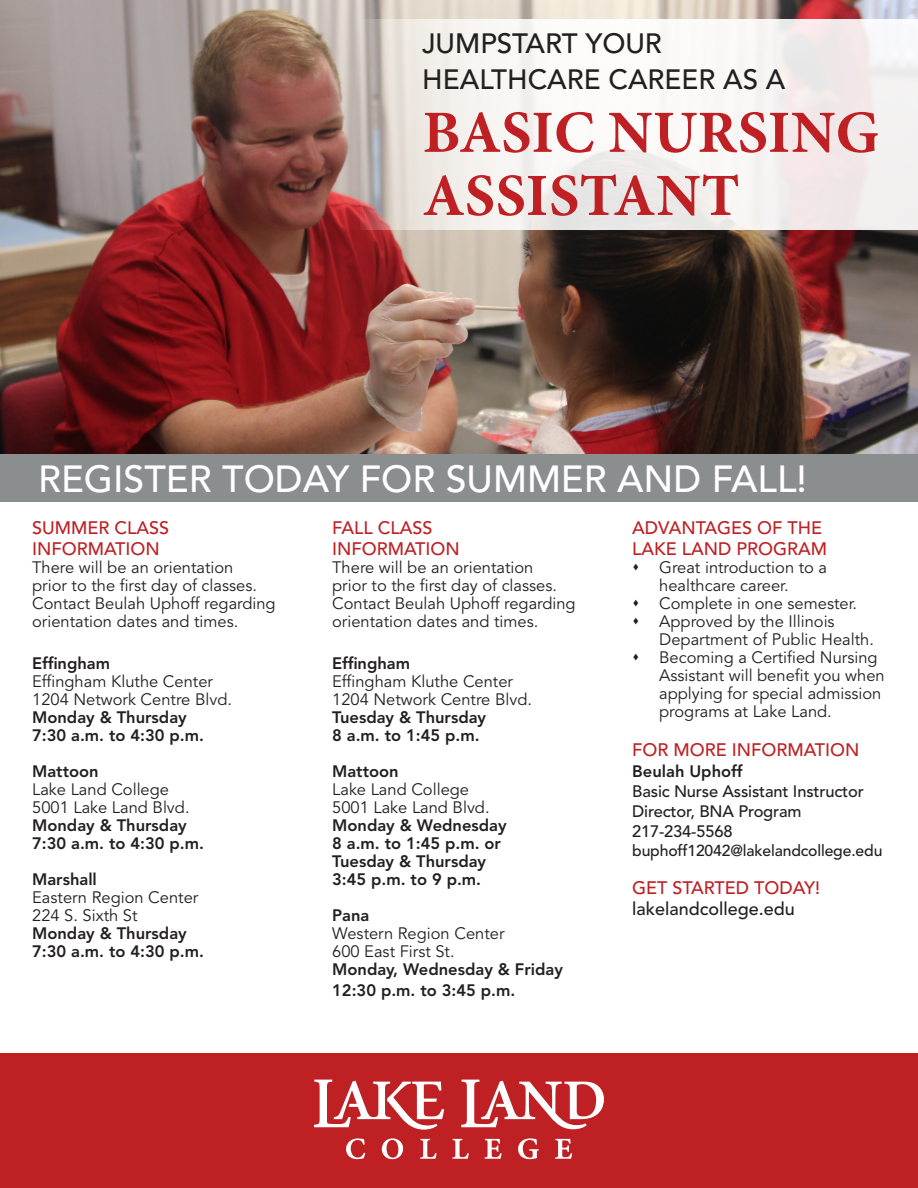
<style>
.page{position:relative;width:918px;height:1188px;background:#fff}
.page>*{position:absolute;margin:0;border:0;box-sizing:border-box;transform-origin:0 0}
.t1{font:700 60px/63.2px "Minion Pro";color:#be2024}
.t2{font:500 37.5px "Avenir LT Std";color:#fff}
.t3{font:500 27.75px "Avenir LT Std";color:#231f20}
.t4{font:500 18px/21px "Avenir LT Std";color:#be2024}
.t5{font:500 18px "Avenir LT Std";color:#231f20}
.t6{font:16.5px/18px "Avenir LT Std";color:#231f20}
.t7{font:800 16.5px/18px "Avenir LT Std";color:#231f20}
.t8{font:500 16.5px "Avenir LT Std";letter-spacing:-.01em;color:#231f20}
.t9{font:500 15.75px "Avenir LT Std";letter-spacing:-.01em;color:#231f20}
</style>
<div class="page">
<img style="left:0;top:0;width:918px;height:454px">
<div style="left:0;top:454px;width:918px;height:47px;background:#8b8e8f"></div>
<div style="left:0;top:1053px;width:918px;height:135px;background:#be2024"></div>
<svg style="left:314px;top:1080px;width:130px;height:50px"></svg>
<svg style="left:346px;top:1138px;width:19px;height:21px"></svg>
<svg style="left:382px;top:1138px;width:21px;height:21px"></svg>
<svg style="left:420px;top:1139px;width:17px;height:20px"></svg>
<svg style="left:452px;top:1139px;width:17px;height:20px"></svg>
<svg style="left:485px;top:1139px;width:17px;height:20px"></svg>
<svg style="left:518px;top:1138px;width:21px;height:21px"></svg>
<svg style="left:555px;top:1139px;width:17px;height:20px"></svg>
<svg style="left:461px;top:1080px;width:143px;height:49px"></svg>
<svg style="left:360px;top:19px;width:558px;height:211px;fill:#f4f0ef"></svg>
<p class="t3" style="left:422px;top:28px;width:241px">JUMPSTART YOUR</p>
<p class="t3" style="left:422px;top:63px;width:365px">HEALTHCARE CAREER AS A</p>
<p class="t1" style="left:423px;top:100px;width:458px">BASIC NURSING<br>ASSISTANT</p>
<p class="t2" style="left:38px;top:457px;width:770px">REGISTER TODAY FOR SUMMER AND FALL!</p>
<p class="t4" style="left:32px;top:518px;width:138px">SUMMER CLASS<br>INFORMATION</p>
<p class="t6" style="left:32px;top:559px;width:245px">There will be an orientation<br>prior to the first day of classes.<br>Contact Beulah Uphoff regarding orientation dates and times.</p>
<p class="t7" style="left:32px;top:654px;width:79px">Effingham</p>
<p class="t6" style="left:32px;top:673px;width:182px">Effingham Kluthe Center</p>
<p class="t6" style="left:32px;top:691px;width:201px">1204 Network Centre Blvd.</p>
<p class="t7" style="left:32px;top:708px;width:173px">Monday &amp; Thursday<br>7:30 a.m. to 4:30 p.m.</p>
<p class="t7" style="left:32px;top:762px;width:68px">Mattoon</p>
<p class="t6" style="left:32px;top:781px;width:138px">Lake Land College</p>
<p class="t6" style="left:32px;top:799px;width:159px">5001 Lake Land Blvd.</p>
<p class="t7" style="left:32px;top:816px;width:173px">Monday &amp; Thursday<br>7:30 a.m. to 4:30 p.m.</p>
<p class="t7" style="left:32px;top:870px;width:66px">Marshall</p>
<p class="t6" style="left:32px;top:889px;width:168px">Eastern Region Center</p>
<p class="t6" style="left:32px;top:907px;width:107px">224 S. Sixth St</p>
<p class="t7" style="left:32px;top:924px;width:173px">Monday &amp; Thursday<br>7:30 a.m. to 4:30 p.m.</p>
<p class="t4" style="left:332px;top:518px;width:102px">FALL CLASS</p>
<p class="t4" style="left:332px;top:539px;width:129px">INFORMATION</p>
<p class="t6" style="left:332px;top:559px;width:245px">There will be an orientation<br>prior to the first day of classes.<br>Contact Beulah Uphoff regarding orientation dates and times.</p>
<p class="t7" style="left:332px;top:654px;width:79px">Effingham</p>
<p class="t6" style="left:332px;top:673px;width:182px">Effingham Kluthe Center</p>
<p class="t6" style="left:332px;top:691px;width:201px">1204 Network Centre Blvd.</p>
<p class="t7" style="left:332px;top:708px;width:156px">Tuesday &amp; Thursday<br>8 a.m. to 1:45 p.m.</p>
<p class="t7" style="left:332px;top:762px;width:68px">Mattoon</p>
<p class="t6" style="left:332px;top:781px;width:138px">Lake Land College</p>
<p class="t6" style="left:332px;top:799px;width:159px">5001 Lake Land Blvd.</p>
<p class="t7" style="left:332px;top:816px;width:176px">Monday &amp; Wednesday<br>8 a.m. to 1:45 p.m. or</p>
<p class="t7" style="left:332px;top:852px;width:156px">Tuesday &amp; Thursday</p>
<p class="t7" style="left:332px;top:870px;width:151px">3:45 p.m. to 9 p.m.</p>
<p class="t7" style="left:332px;top:906px;width:39px">Pana</p>
<p class="t6" style="left:332px;top:925px;width:174px">Western Region Center</p>
<p class="t6" style="left:332px;top:943px;width:124px">600 East First St.</p>
<p class="t7" style="left:332px;top:959px;width:232px;line-height:21px">Monday, Wednesday &amp; Friday<br>12:30 p.m. to 3:45 p.m.</p>
<p class="t4" style="left:632px;top:518px;width:191px">ADVANTAGES OF THE</p>
<p class="t4" style="left:632px;top:539px;width:196px">LAKE LAND PROGRAM</p>
<p class="t6" style="left:659px;top:559px;width:170px">Great introduction to a healthcare career.</p>
<p class="t6" style="left:659px;top:595px;width:200px">Complete in one semester.</p>
<p class="t6" style="left:659px;top:613px;width:216px">Approved by the Illinois<br>Department of Public Health.</p>
<p class="t6" style="left:659px;top:649px;width:227px">Becoming a Certified Nursing<br>Assistant will benefit you when applying for special admission programs at Lake Land.</p>
<p class="t4" style="left:632px;top:740px;width:229px">FOR MORE INFORMATION</p>
<p class="t7" style="left:632px;top:762px;width:112px">Beulah Uphoff</p>
<p class="t8" style="left:632px;top:782px;width:233px">Basic Nurse Assistant Instructor</p>
<p class="t8" style="left:632px;top:802px;width:171px">Director, BNA Program</p>
<p class="t8" style="left:632px;top:821px;width:102px">217-234-5568</p>
<p class="t9" style="left:632px;top:842px;width:252px">buphoff12042@lakelandcollege.edu</p>
<p class="t4" style="left:632px;top:878px;width:190px">GET STARTED TODAY!</p>
<p class="t5" style="left:632px;top:899px;width:164px">lakelandcollege.edu</p>
</div>
